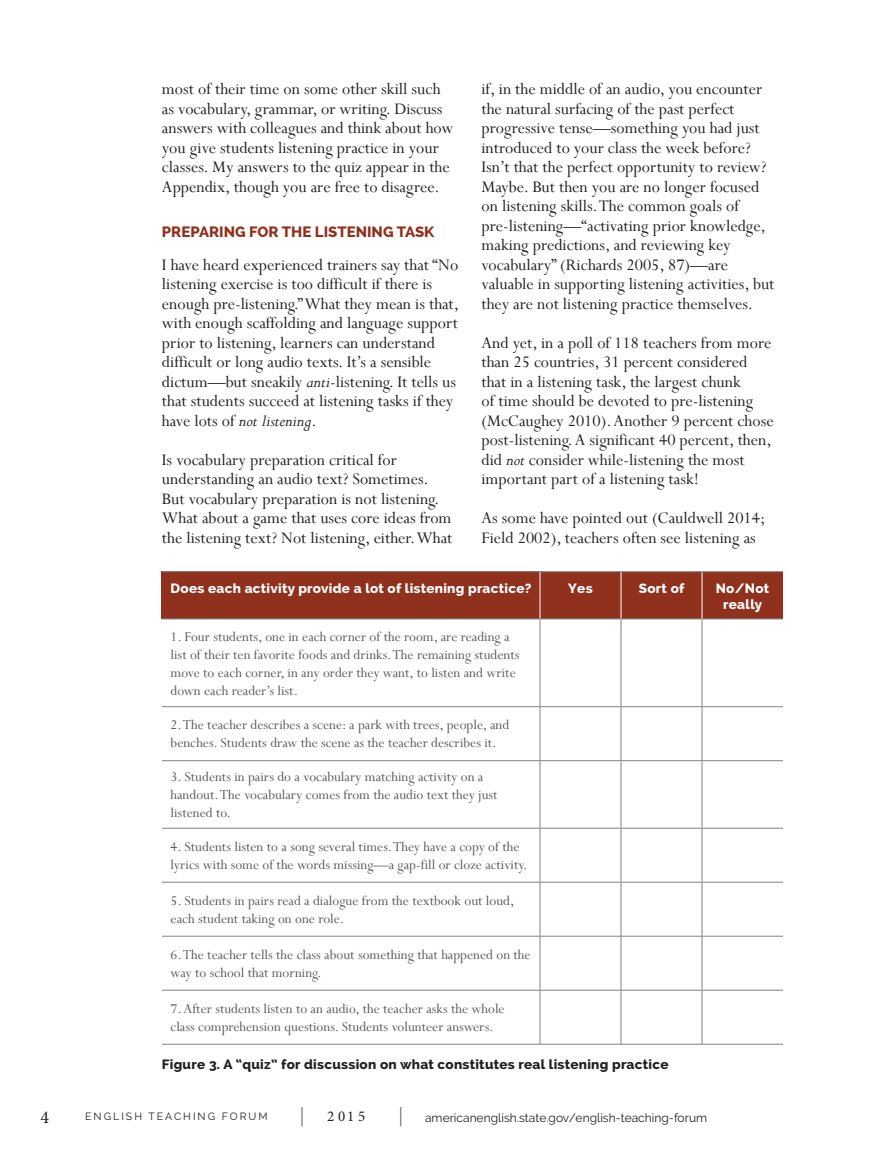
<style>
.page{position:relative;width:891px;height:1161px;background:#fff}
.page>*{position:absolute;margin:0;border:0;box-sizing:border-box;transform-origin:0 0}
.Body{font:18px/19.5px "Perpetua";color:#231f20}
.Folio__Page_Number{font:18px "Minion Pro";color:#231f20}
.Table__Body{font:15px/18px "Perpetua";color:#57585a}
.t1{font:800 15px "Raleway";color:#90311d}
.t2{font:15px "Minion Pro";color:#231f20}
.Caption__white{font:800 13.5px/16.2px "Raleway";letter-spacing:.02em;color:#fff;text-align:center}
.Caption__dark{font:800 13.5px "Raleway";letter-spacing:.02em;color:#231f20}
.t3{font:12px "Raleway";color:#231f20}
.t4{font:10.5px "Raleway";letter-spacing:.19em;color:#231f20}
.s1{font-style:italic}
</style>
<div class="page">
<svg style="left:301px;top:1107px;width:2px;height:19px"></svg>
<svg style="left:400px;top:1107px;width:1px;height:19px"></svg>
<div style="left:162px;top:572px;width:378px;height:47px;background:#90311d"></div>
<div style="left:541px;top:572px;width:242px;height:47px;background:#90311d"></div>
<hr style="left:162px;top:571px;width:378px;height:1px;background:#808285">
<hr style="left:540px;top:619px;width:81px;height:1px;background:#808285">
<hr style="left:621px;top:619px;width:81px;height:1px;background:#808285">
<hr style="left:702px;top:619px;width:81px;height:1px;background:#808285">
<hr style="left:540px;top:706px;width:81px;height:1px;background:#808285">
<hr style="left:621px;top:706px;width:81px;height:1px;background:#808285">
<hr style="left:702px;top:706px;width:81px;height:1px;background:#808285">
<hr style="left:540px;top:760px;width:81px;height:1px;background:#808285">
<hr style="left:621px;top:760px;width:81px;height:1px;background:#808285">
<hr style="left:702px;top:760px;width:81px;height:1px;background:#808285">
<hr style="left:540px;top:828px;width:81px;height:1px;background:#808285">
<hr style="left:621px;top:828px;width:81px;height:1px;background:#808285">
<hr style="left:702px;top:828px;width:81px;height:1px;background:#808285">
<hr style="left:540px;top:882px;width:81px;height:1px;background:#808285">
<hr style="left:621px;top:882px;width:81px;height:1px;background:#808285">
<hr style="left:702px;top:882px;width:81px;height:1px;background:#808285">
<hr style="left:540px;top:936px;width:81px;height:1px;background:#808285">
<hr style="left:621px;top:936px;width:81px;height:1px;background:#808285">
<hr style="left:702px;top:936px;width:81px;height:1px;background:#808285">
<hr style="left:162px;top:990px;width:378px;height:1px;background:#808285">
<hr style="left:540px;top:990px;width:81px;height:1px;background:#808285">
<hr style="left:621px;top:990px;width:81px;height:1px;background:#808285">
<hr style="left:702px;top:990px;width:81px;height:1px;background:#808285">
<hr style="left:162px;top:1044px;width:378px;height:1px;background:#808285">
<hr style="left:702px;top:1044px;width:81px;height:1px;background:#808285">
<hr style="left:540px;top:571px;width:81px;height:1px;background:#808285">
<hr style="left:621px;top:571px;width:81px;height:1px;background:#808285">
<hr style="left:540px;top:619px;width:1px;height:87px;background:#808285">
<hr style="left:621px;top:619px;width:1px;height:87px;background:#808285">
<hr style="left:702px;top:619px;width:1px;height:87px;background:#808285">
<hr style="left:540px;top:707px;width:1px;height:53px;background:#808285">
<hr style="left:621px;top:707px;width:1px;height:53px;background:#808285">
<hr style="left:702px;top:707px;width:1px;height:53px;background:#808285">
<hr style="left:540px;top:761px;width:1px;height:67px;background:#808285">
<hr style="left:621px;top:761px;width:1px;height:67px;background:#808285">
<hr style="left:702px;top:761px;width:1px;height:67px;background:#808285">
<hr style="left:540px;top:829px;width:1px;height:53px;background:#808285">
<hr style="left:621px;top:829px;width:1px;height:53px;background:#808285">
<hr style="left:702px;top:829px;width:1px;height:53px;background:#808285">
<hr style="left:540px;top:883px;width:1px;height:53px;background:#808285">
<hr style="left:621px;top:883px;width:1px;height:53px;background:#808285">
<hr style="left:702px;top:883px;width:1px;height:53px;background:#808285">
<hr style="left:540px;top:937px;width:1px;height:53px;background:#808285">
<hr style="left:621px;top:937px;width:1px;height:53px;background:#808285">
<hr style="left:702px;top:937px;width:1px;height:53px;background:#808285">
<hr style="left:540px;top:991px;width:1px;height:53px;background:#808285">
<hr style="left:621px;top:991px;width:1px;height:53px;background:#808285">
<hr style="left:702px;top:991px;width:1px;height:53px;background:#808285">
<hr style="left:540px;top:1044px;width:81px;height:1px;background:#808285">
<hr style="left:621px;top:1044px;width:81px;height:1px;background:#808285">
<hr style="left:702px;top:572px;width:1px;height:47px;background:#fff">
<hr style="left:621px;top:572px;width:1px;height:47px;background:#fff">
<hr style="left:702px;top:571px;width:81px;height:1px;background:#808285">
<hr style="left:162px;top:619px;width:378px;height:1px;background:#808285">
<hr style="left:162px;top:706px;width:378px;height:1px;background:#808285">
<hr style="left:162px;top:760px;width:378px;height:1px;background:#808285">
<hr style="left:162px;top:828px;width:378px;height:1px;background:#808285">
<hr style="left:162px;top:882px;width:378px;height:1px;background:#808285">
<hr style="left:162px;top:936px;width:378px;height:1px;background:#808285">
<p class="Body" style="left:162px;top:79px;width:293px">most of their time on some other skill such as vocabulary, grammar, or writing. Discuss answers with colleagues and think about how you give students listening practice in your classes. My answers to the quiz appear in the Appendix, though you are free to disagree.</p>
<h2 class="t1" style="left:162px;top:223px;width:274px">PREPARING FOR THE LISTENING TASK</h2>
<p class="Body" style="left:162px;top:255px;width:299px">I have heard experienced trainers say that “No listening exercise is too difficult if there is enough pre-listening.” What they mean is that, with enough scaffolding and language support prior to listening, learners can understand difficult or long audio texts. It’s a sensible dictum—but sneakily <span class="s1">anti</span>-listening. It tells us that students succeed at listening tasks if they have lots of <span class="s1">not listening</span>.</p>
<p class="Body" style="left:162px;top:450px;width:292px">Is vocabulary preparation critical for understanding an audio text? Sometimes.<br>But vocabulary preparation is not listening.<br>What about a game that uses core ideas from the listening text? Not listening, either. What</p>
<p class="Body" style="left:481px;top:79px;width:295px">if, in the middle of an audio, you encounter the natural surfacing of the past perfect progressive tense—something you had just introduced to your class the week before?<br>Isn’t that the perfect opportunity to review?<br>Maybe. But then you are no longer focused on listening skills. The common goals of pre-listening—“activating prior knowledge, making predictions, and reviewing key vocabulary” (Richards 2005, 87)—are valuable in supporting listening activities, but they are not listening practice themselves.</p>
<p class="Body" style="left:481px;top:333px;width:294px">And yet, in a poll of 118 teachers from more than 25 countries, 31 percent considered that in a listening task, the largest chunk<br>of time should be devoted to pre-listening (McCaughey 2010). Another 9 percent chose post-listening. A significant 40 percent, then, did <span class="s1">not</span> consider while-listening the most important part of a listening task!</p>
<p class="Body" style="left:481px;top:508px;width:285px">As some have pointed out (Cauldwell 2014;<br>Field 2002), teachers often see listening as</p>
<p class="Caption__white" style="left:171px;top:580px;width:362px">Does each activity provide a lot of listening practice?</p>
<p class="Caption__white" style="left:568px;top:580px;width:26px">Yes</p>
<p class="Caption__white" style="left:639px;top:580px;width:47px">Sort of</p>
<p class="Caption__white" style="left:716px;top:580px;width:55px">No/Not really</p>
<p class="Table__Body" style="left:171px;top:627px;width:350px">1. Four students, one in each corner of the room, are reading a list of their ten favorite foods and drinks. The remaining students move to each corner, in any order they want, to listen and write down each reader’s list.</p>
<p class="Table__Body" style="left:171px;top:716px;width:340px">2. The teacher describes a scene: a park with trees, people, and benches. Students draw the scene as the teacher describes it.</p>
<p class="Table__Body" style="left:171px;top:768px;width:329px">3. Students in pairs do a vocabulary matching activity on a handout. The vocabulary comes from the audio text they just listened to.</p>
<p class="Table__Body" style="left:171px;top:837px;width:358px">4. Students listen to a song several times. They have a copy of the lyrics with some of the words missing—a gap-fill or cloze activity.</p>
<p class="Table__Body" style="left:171px;top:891px;width:345px">5. Students in pairs read a dialogue from the textbook out loud, each student taking on one role.</p>
<p class="Table__Body" style="left:171px;top:945px;width:361px">6. The teacher tells the class about something that happened on the way to school that morning.</p>
<p class="Table__Body" style="left:171px;top:999px;width:336px">7. After students listen to an audio, the teacher asks the whole class comprehension questions. Students volunteer answers.</p>
<p class="Caption__dark" style="left:162px;top:1056px;width:508px">Figure 3. A “quiz” for discussion on what constitutes real listening practice</p>
<p class="Folio__Page_Number" style="left:40px;top:1105px;width:10px">4</p>
<p class="t4" style="left:85px;top:1110px;width:184px">ENGLISH TEACHING FORUM</p>
<p class="t2" style="left:327px;top:1106px;width:40px">2015</p>
<p class="t3" style="left:425px;top:1110px;width:284px">americanenglish.state.gov/english-teaching-forum</p>
</div>
